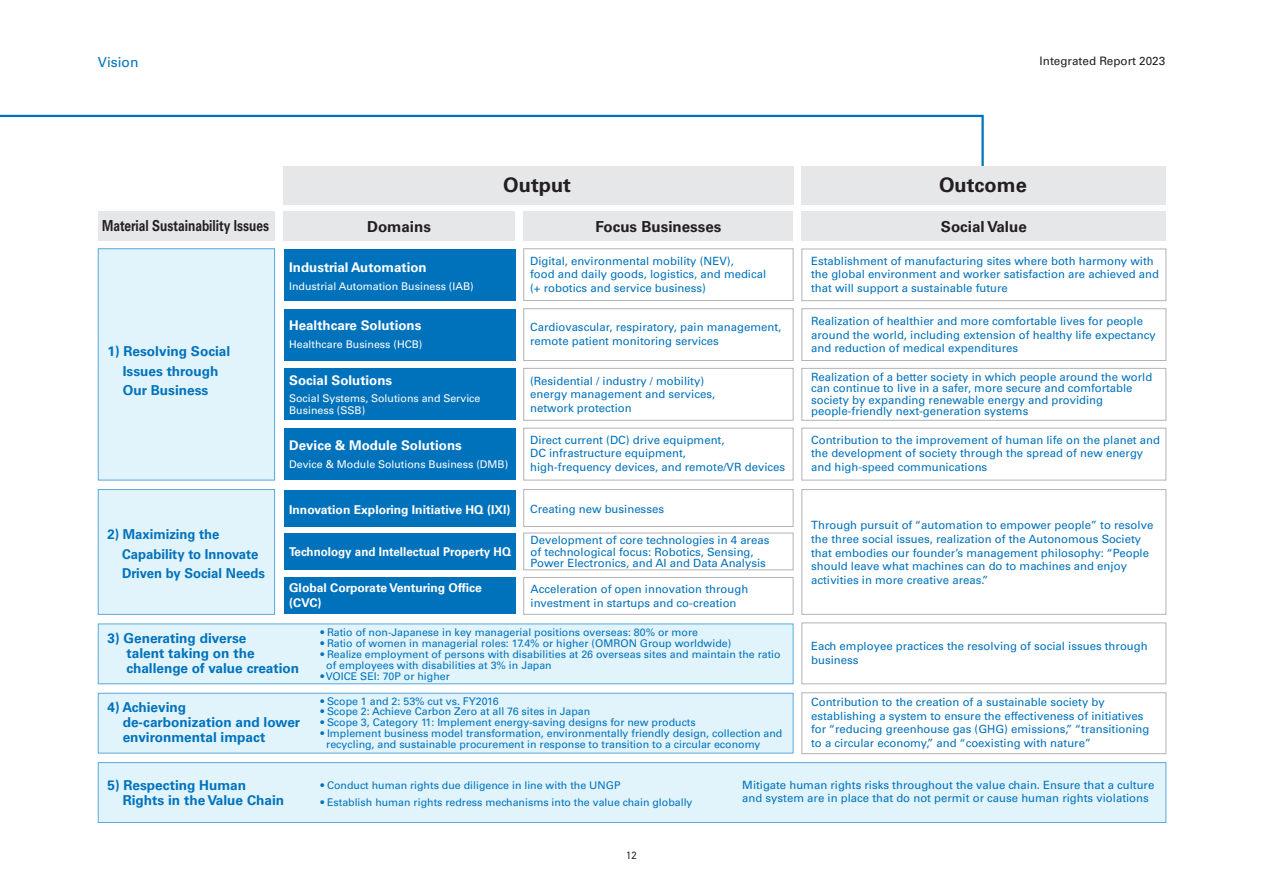
<style>
.page{position:relative;width:1263px;height:893px;background:#fff}
.page>*{position:absolute;margin:0;border:0;box-sizing:border-box;transform-origin:0 0}
.t1{font:700 19.95px "Univers LT Std";color:#231f20}
.t2{font:700 15.15px "Univers LT Std";color:#231f20}
.t3{font:700 15.15px "Univers LT Std";color:#231f20;scale:.79 1}
.t4{font:13.8px "Univers LT Std";color:#0072bc}
.t5{font:700 13.65px/15.1px "Univers LT Std";color:#0072bc}
.t6{font:700 13.65px/19.6px "Univers LT Std";color:#0072bc;scale:.96 1}
.t7{font:700 13.35px "Univers LT Std";color:#fff}
.t8{font:700 12.15px/15.1px "Univers LT Std";color:#fff}
.t9{font:700 12.15px "Univers LT Std";color:#fff;scale:.96 1}
.t10{font:11.7px "Univers LT Std";color:#231f20}
.t11{font:11.4px/13.6px "Univers LT Std";color:#0072bc}
.t12{font:10.65px/10.9px "Univers LT Std";color:#0072bc}
.t13{font:10.65px/12.1px "Univers LT Std";color:#fff}
.t14{font:10.65px "DIN2014";color:#231f20}
</style>
<div class="page">
<svg style="left:0;top:114px;width:984px;height:62px"></svg>
<div style="left:284px;top:577px;width:232px;height:37px;background:#0072bc"></div>
<div style="left:801px;top:249px;width:365px;height:52px;border:1px solid #b2b3b7"></div>
<div style="left:801px;top:308px;width:365px;height:53px;border:1px solid #b2b3b7"></div>
<div style="left:801px;top:368px;width:365px;height:53px;border:1px solid #b2b3b7"></div>
<div style="left:801px;top:428px;width:365px;height:53px;border:1px solid #b2b3b7"></div>
<div style="left:801px;top:622px;width:365px;height:62px;border:1px solid #b2b3b7"></div>
<div style="left:801px;top:692px;width:365px;height:62px;border:1px solid #b2b3b7"></div>
<div style="left:801px;top:489px;width:365px;height:126px;border:1px solid #b2b3b7"></div>
<div style="left:98px;top:249px;width:177px;height:231px;background:#e1f4fc"></div>
<div style="left:98px;top:248px;width:177px;height:233px;border:1px solid #5ba8dc"></div>
<div style="left:98px;top:490px;width:177px;height:124px;background:#e1f4fc"></div>
<div style="left:98px;top:489px;width:177px;height:126px;border:1px solid #5ba8dc"></div>
<div style="left:98px;top:624px;width:695px;height:60px;background:#e1f4fc"></div>
<div style="left:98px;top:623px;width:695px;height:61px;border:1px solid #5ba8dc"></div>
<div style="left:98px;top:693px;width:695px;height:60px;background:#e1f4fc"></div>
<div style="left:98px;top:693px;width:695px;height:61px;border:1px solid #5ba8dc"></div>
<div style="left:98px;top:763px;width:1068px;height:59px;background:#e1f4fc"></div>
<div style="left:98px;top:762px;width:1068px;height:61px;border:1px solid #5ba8dc"></div>
<div style="left:523px;top:577px;width:270px;height:38px;border:1px solid #b2b3b7"></div>
<div style="left:284px;top:249px;width:232px;height:52px;background:#0072bc"></div>
<div style="left:523px;top:248px;width:270px;height:53px;border:1px solid #b2b3b7"></div>
<div style="left:284px;top:309px;width:232px;height:51px;background:#0072bc"></div>
<div style="left:523px;top:308px;width:270px;height:53px;border:1px solid #b2b3b7"></div>
<div style="left:284px;top:368px;width:232px;height:52px;background:#0072bc"></div>
<div style="left:523px;top:368px;width:270px;height:53px;border:1px solid #b2b3b7"></div>
<div style="left:284px;top:428px;width:232px;height:52px;background:#0072bc"></div>
<div style="left:523px;top:428px;width:270px;height:53px;border:1px solid #b2b3b7"></div>
<div style="left:284px;top:490px;width:232px;height:36px;background:#0072bc"></div>
<div style="left:284px;top:533px;width:232px;height:37px;background:#0072bc"></div>
<div style="left:523px;top:533px;width:270px;height:37px;border:1px solid #b2b3b7"></div>
<div style="left:523px;top:489px;width:270px;height:38px;border:1px solid #b2b3b7"></div>
<div style="left:283px;top:166px;width:510px;height:38px;background:#e6e7e9"></div>
<div style="left:98px;top:212px;width:177px;height:29px;background:#e6e7e9"></div>
<div style="left:283px;top:212px;width:232px;height:29px;background:#e6e7e9"></div>
<div style="left:524px;top:212px;width:269px;height:29px;background:#e6e7e9"></div>
<div style="left:802px;top:212px;width:364px;height:29px;background:#e6e7e9"></div>
<div style="left:802px;top:166px;width:364px;height:38px;background:#e6e7e9"></div>
<p class="t4" style="left:98px;top:54px;width:42px">Vision</p>
<p class="t10" style="left:1040px;top:54px;width:127px">Integrated Report 2023</p>
<h1 class="t1" style="left:503px;top:173px;width:69px">Output</h1>
<h1 class="t1" style="left:939px;top:173px;width:89px">Outcome</h1>
<h2 class="t3" style="left:102px;top:217px;width:213px">Material Sustainability Issues</h2>
<h2 class="t2" style="left:367px;top:218px;width:65px">Domains</h2>
<h2 class="t2" style="left:595px;top:218px;width:127px">Focus Businesses</h2>
<h2 class="t2" style="left:941px;top:218px;width:87px">Social Value</h2>
<p class="t11" style="left:811px;top:254px;width:349px">Establishment of manufacturing sites where both harmony with the global environment and worker satisfaction are achieved and that will support a sustainable future</p>
<p class="t11" style="left:811px;top:314px;width:346px">Realization of healthier and more comfortable lives for people around the world, including extension of healthy life expectancy and reduction of medical expenditures</p>
<p class="t11" style="left:811px;top:371px;width:343px;line-height:11.4px">Realization of a better society in which people around the world can continue to live in a safer, more secure and comfortable society by expanding renewable energy and providing people-friendly next-generation systems</p>
<p class="t11" style="left:811px;top:433px;width:350px">Contribution to the improvement of human life on the planet and the development of society through the spread of new energy and high-speed communications</p>
<p class="t11" style="left:530px;top:254px;width:238px">Digital, environmental mobility (NEV),<br>food and daily goods, logistics, and medical (+ robotics and service business)</p>
<p class="t7" style="left:289px;top:260px;width:139px">Industrial Automation</p>
<p class="t13" style="left:289px;top:280px;width:186px">Industrial Automation Business (IAB)</p>
<p class="t7" style="left:289px;top:318px;width:134px">Healthcare Solutions</p>
<p class="t13" style="left:289px;top:338px;width:135px">Healthcare Business (HCB)</p>
<p class="t11" style="left:530px;top:320px;width:253px">Cardiovascular, respiratory, pain management, remote patient monitoring services</p>
<p class="t5" style="left:108px;top:341px;width:124px;line-height:19.6px;text-align:center">1) Resolving Social<br>Issues through<br>Our Business</p>
<p class="t7" style="left:289px;top:372px;width:104px">Social Solutions</p>
<p class="t13" style="left:289px;top:392px;width:193px">Social Systems, Solutions and Service<br>Business (SSB)</p>
<p class="t11" style="left:530px;top:374px;width:186px">(Residential / industry / mobility) energy management and services, network protection</p>
<p class="t11" style="left:530px;top:433px;width:257px">Direct current (DC) drive equipment,<br>DC infrastructure equipment,<br>high-frequency devices, and remote/VR devices</p>
<p class="t7" style="left:289px;top:438px;width:174px">Device &amp; Module Solutions</p>
<p class="t13" style="left:289px;top:458px;width:220px">Device &amp; Module Solutions Business (DMB)</p>
<p class="t8" style="left:289px;top:502px;width:223px">Innovation Exploring Initiative HQ (IXI)</p>
<p class="t11" style="left:530px;top:502px;width:135px">Creating new businesses</p>
<p class="t9" style="left:289px;top:545px;width:233px">Technology and Intellectual Property HQ</p>
<p class="t8" style="left:289px;top:580px;width:194px">Global Corporate Venturing Office (CVC)</p>
<p class="t11" style="left:811px;top:519px;width:344px">Through pursuit of “automation to empower people” to resolve the three social issues, realization of the Autonomous Society that embodies our founder’s management philosophy: “People should leave what machines can do to machines and enjoy activities in more creative areas.”</p>
<p class="t6" style="left:122px;top:524px;width:150px;text-indent:-15px">2) Maximizing the<br>Capability to Innovate<br>Driven by Social Needs</p>
<p class="t11" style="left:531px;top:535px;width:240px;line-height:11.4px">Development of core technologies in 4 areas of technological focus: Robotics, Sensing,<br>Power Electronics, and AI and Data Analysis</p>
<p class="t11" style="left:531px;top:582px;width:219px">Acceleration of open innovation through investment in startups and co-creation</p>
<p class="t12" style="left:320px;top:627px;width:379px">• Ratio of non-Japanese in key managerial positions overseas: 80% or more</p>
<p class="t12" style="left:320px;top:638px;width:412px">• Ratio of women in managerial roles: 17.4% or higher (OMRON Group worldwide)</p>
<p class="t12" style="left:326px;top:648px;width:456px;text-indent:-6px">• Realize employment of persons with disabilities at 26 overseas sites and maintain the ratio of employees with disabilities at 3% in Japan</p>
<p class="t12" style="left:320px;top:670px;width:131px">• VOICE SEI: 70P or higher</p>
<p class="t5" style="left:127px;top:630px;width:174px;text-indent:-19px">3) Generating diverse<br>talent taking on the challenge of value creation</p>
<p class="t5" style="left:123px;top:699px;width:179px;text-indent:-15px">4) Achieving<br>de-carbonization and lower environmental impact</p>
<p class="t5" style="left:123px;top:777px;width:163px;text-indent:-15px">5) Respecting Human<br>Rights in the Value Chain</p>
<p class="t12" style="left:320px;top:780px;width:302px">• Conduct human rights due diligence in line with the UNGP</p>
<p class="t11" style="left:811px;top:639px;width:338px">Each employee practices the resolving of social issues through business</p>
<p class="t11" style="left:811px;top:695px;width:340px">Contribution to the creation of a sustainable society by establishing a system to ensure the effectiveness of initiatives for “reducing greenhouse gas (GHG) emissions,” “transitioning to a circular economy,” and “coexisting with nature”</p>
<p class="t11" style="left:742px;top:778px;width:414px">Mitigate human rights risks throughout the value chain. Ensure that a culture and system are in place that do not permit or cause human rights violations</p>
<p class="t12" style="left:320px;top:695px;width:180px">• Scope 1 and 2: 53% cut vs. FY2016</p>
<p class="t12" style="left:320px;top:706px;width:271px">• Scope 2: Achieve Carbon Zero at all 76 sites in Japan</p>
<p class="t12" style="left:320px;top:717px;width:377px">• Scope 3, Category 11: Implement energy-saving designs for new products</p>
<p class="t12" style="left:326px;top:728px;width:458px;text-indent:-6px">• Implement business model transformation, environmentally friendly design, collection and recycling, and sustainable procurement in response to transition to a circular economy</p>
<p class="t12" style="left:320px;top:797px;width:374px">• Establish human rights redress mechanisms into the value chain globally</p>
<p class="t14" style="left:626px;top:849px;width:12px">12</p>
</div>
